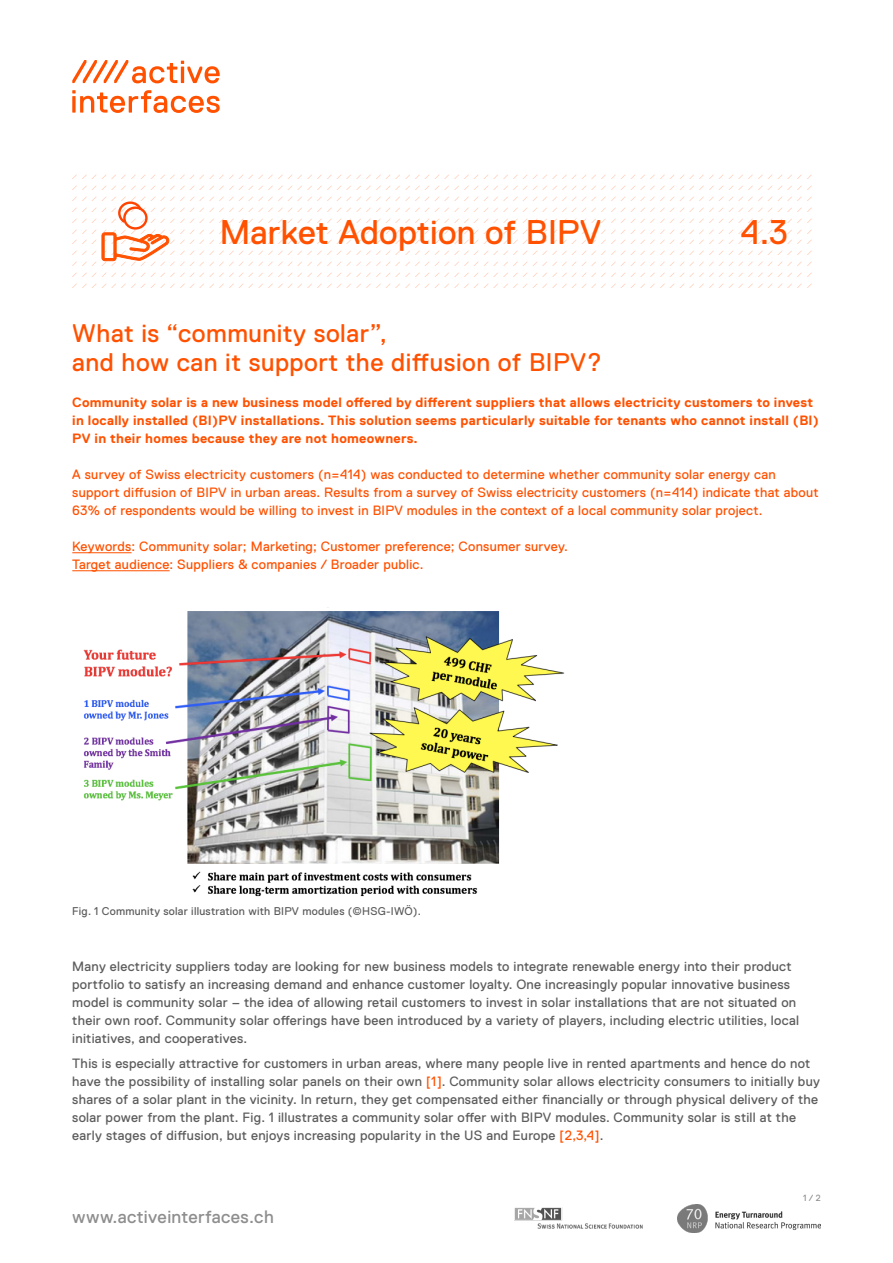
<style>
.page{position:relative;width:893px;height:1263px;background:#fff}
.page>*{position:absolute;margin:0;border:0;box-sizing:border-box;transform-origin:0 0}
.t1{font:34.2px "Replica Pro";letter-spacing:.01em;color:#ff5100}
.t2{font:25.5px/28.5px "Replica Pro";letter-spacing:.02em;color:#ff5100}
.t3{font:18px "Replica Pro";letter-spacing:.02em;color:#8e8e8e}
.t4{font:13.5px/18px "Replica Pro";letter-spacing:.02em;color:#5c5c5c}
.t5{font:13.5px/18px "Replica Pro";letter-spacing:.02em;color:#ff5100}
.t6{font:700 13.5px/18px "Replica Pro";letter-spacing:.02em;color:#ff5100}
.t7{font:11.25px "Replica Pro";letter-spacing:.02em;color:#5c5c5c}
.t8{font:9px "Replica Pro";color:#8e8e8e}
.t9{font:6.15px/10.9px "Replica Pro";color:#ff5100;text-align:justify}
.s1{color:#ff5100}
</style>
<div class="page">
<svg style="left:72px;top:60px;width:148px;height:53px"></svg>
<img style="left:678px;top:1204px;width:143px;height:29px">
<img style="left:514px;top:1207px;width:129px;height:21px">
<hr style="left:72px;top:552px;width:60px;height:1px;background:#ff5100">
<hr style="left:72px;top:570px;width:98px;height:1px;background:#ff5100">
<img style="left:83px;top:607px;width:482px;height:290px">
<svg style="left:102px;top:233px;width:67px;height:28px"></svg>
<div style="left:123px;top:206px;width:25px;height:24px;border:2px solid #ff4300;border-radius:50%"></div>
<svg style="left:118px;top:201px;width:26px;height:24px"></svg>
<p class="t9" style="left:72px;top:171px;width:741px">/ / / / / / / / / / / / / / / / / / / / / / / / / / / / / / / / / / / / / / / / / / / / / / / / / / / / / / / / / / / / / / / / //////////// / / / / / / / / / / / / / / / / / / / / / / / / / / / / / / / / / / / / / / / / / / / / / / / / / / / / / / / / / / / / / / / / //////////// / / / / / / / / / / / / / / / / / / / / / / / / / / / / / / / / / / / / / / / / / / / / / / / / / / / / / / / / / / / / / / / / //////////// / / / / / / / / / / / / / / / / / / / / / / / / / / / / / / / / / / / / / / / / / / / / / / / / / / / / / / / / / / / / / / / / //////////// / / / / / / / / / / / / / / / / / / / / / / / / / / / / / / / / / / / / / / / / / / / / / / / / / / / / / / / / / / / / / / / / //////////// / / / / / / / / / / / / / / / / / / / / / / / / / / / / / / / / / / / / / / / / / / / / / / / / / / / / / / / / / / / / / / / / //////////// / / / / / / / / / / / / / / / / / / / / / / / / / / / / / / / / / / / / / / / / / / / / / / / / / / / / / / / / / / / / / / / / //////////// / / / / / / / / / / / / / / / / / / / / / / / / / / / / / / / / / / / / / / / / / / / / / / / / / / / / / / / / / / / / / / / / //////////// / / / / / / / / / / / / / / / / / / / / / / / / / / / / / / / / / / / / / / / / / / / / / / / / / / / / / / / / / / / / / / / / //////////// / / / / / / / / / / / / / / / / / / / / / / / / / / / / / / / / / / / / / / / / / / / / / / / / / / / / / / / / / / / / / / / / //////////// / / / / / / / / / / / / / / / / / / / / / / / / / / / / / / / / / / / / / / / / / / / / / / / / / / / / / / / / / / / / / / / / ////////////</p>
<h1 class="t1" style="left:220px;top:214px;width:383px">Market Adoption of BIPV</h1>
<h1 class="t1" style="left:741px;top:214px;width:49px">4.3</h1>
<h2 class="t2" style="left:72px;top:319px;width:531px">What is “community solar”,<br>and how can it support the diffusion of BIPV?</h2>
<p class="t6" style="left:72px;top:393px;width:748px">Community solar is a new business model offered by different suppliers that allows electricity customers to invest in locally installed (BI)PV installations. This solution seems particularly suitable for tenants who cannot install (BI)<br>PV in their homes because they are not homeowners.</p>
<p class="t5" style="left:72px;top:465px;width:748px">A survey of Swiss electricity customers (n=414) was conducted to determine whether community solar energy can support diffusion of BIPV in urban areas. Results from a survey of Swiss electricity customers (n=414) indicate that about<br>63% of respondents would be willing to invest in BIPV modules in the context of a local community solar project.</p>
<p class="t5" style="left:72px;top:537px;width:497px">Keywords: Community solar; Marketing; Customer preference; Consumer survey.<br>Target audience: Suppliers &amp; companies / Broader public.</p>
<p class="t7" style="left:72px;top:905px;width:350px">Fig. 1 Community solar illustration with BIPV modules (©HSG-IWÖ).</p>
<p class="t4" style="left:72px;top:958px;width:728px">Many electricity suppliers today are looking for new business models to integrate renewable energy into their product portfolio to satisfy an increasing demand and enhance customer loyalty. One increasingly popular innovative business model is community solar – the idea of allowing retail customers to invest in solar installations that are not situated on their own roof. Community solar offerings have been introduced by a variety of players, including electric utilities, local initiatives, and cooperatives.</p>
<p class="t4" style="left:72px;top:1054px;width:749px">This is especially attractive for customers in urban areas, where many people live in rented apartments and hence do not have the possibility of installing solar panels on their own <span class="s1">[1]</span>. Community solar allows electricity consumers to initially buy shares of a solar plant in the vicinity. In return, they get compensated either financially or through physical delivery of the solar power from the plant. Fig. 1 illustrates a community solar offer with BIPV modules. Community solar is still at the early stages of diffusion, but enjoys increasing popularity in the US and Europe <span class="s1">[2,3,4]</span>.</p>
<h3 class="t3" style="left:72px;top:1207px;width:203px">www.activeinterfaces.ch</h3>
<p class="t8" style="left:803px;top:1193px;width:19px">1 / 2</p>
</div>
